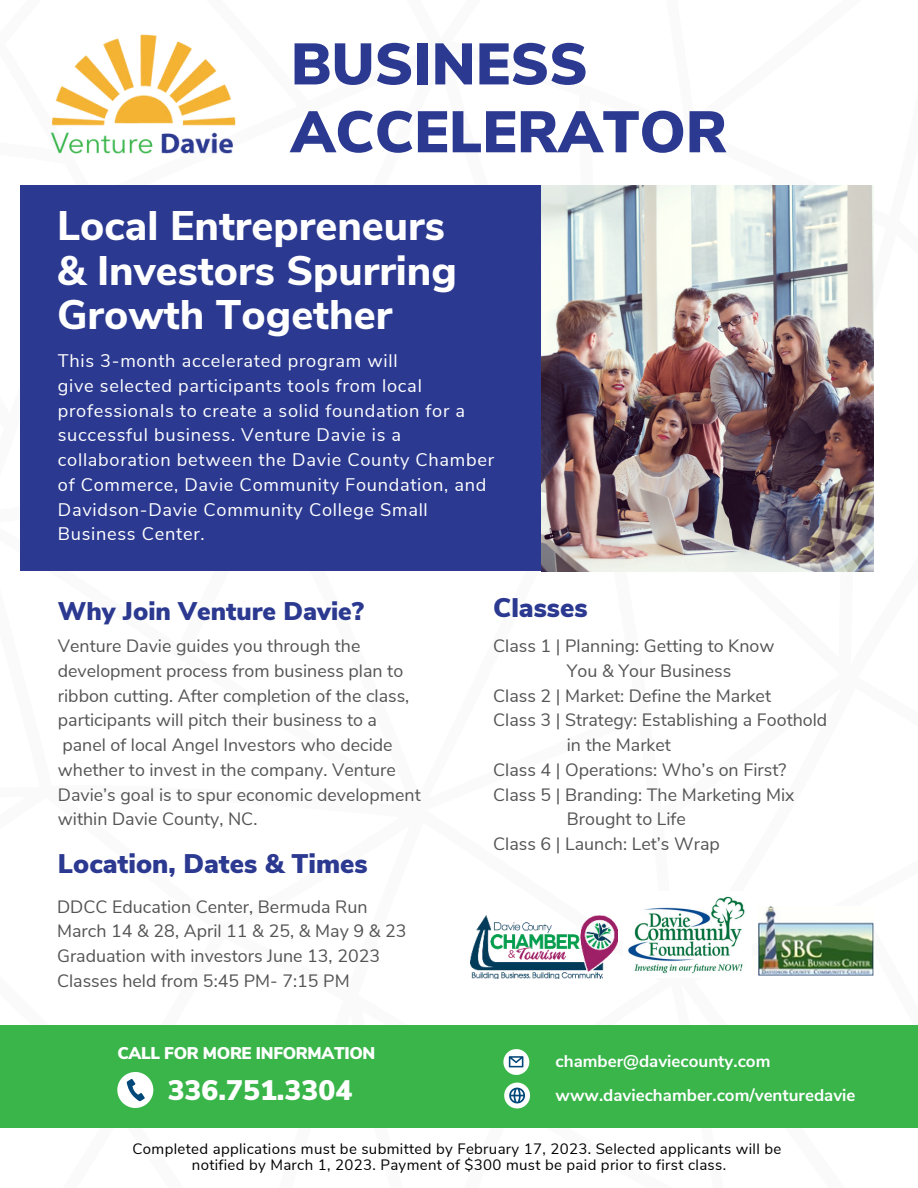
<style>
.page{position:relative;width:918px;height:1188px;background:#fff}
.page>*{position:absolute;margin:0;border:0;box-sizing:border-box;transform-origin:0 0}
.t1{font:900 58.35px/67.8px "Nunito Sans";color:#2b3990}
.t2{font:800 41.25px/44.4px "Nunito Sans";color:#fff}
.t3{font:900 28.2px "Nunito Sans";color:#fff}
.t4{font:900 26.85px "Nunito Sans";color:#2b3990}
.t5{font:900 25.5px "Nunito Sans";color:#2b3990}
.t6{font:18.15px/24.8px "Nunito Sans";letter-spacing:.04em;color:#fff}
.t7{font:17.85px/24.8px "Nunito Sans";color:#545454}
.t8{font:700 16.95px "Nunito Sans";color:#fff}
.t9{font:900 16.95px "Nunito Sans";letter-spacing:-.02em;color:#fff}
.t10{font:15px/15.8px "Nunito Sans";letter-spacing:.02em;color:#000;text-align:center}
</style>
<div class="page">
<div style="left:20px;top:185px;width:625px;height:386px;background:#2b3990"></div>
<div style="left:0;top:1025px;width:918px;height:103px;background:#39b54a"></div>
<svg style="left:117px;top:1072px;width:36px;height:36px"></svg>
<svg style="left:503px;top:1049px;width:26px;height:26px"></svg>
<svg style="left:504px;top:1083px;width:26px;height:25px"></svg>
<img style="left:50px;top:34px;width:186px;height:120px">
<img style="left:542px;top:185px;width:332px;height:386px">
<img style="left:470px;top:915px;width:147px;height:63px">
<img style="left:628px;top:896px;width:117px;height:78px">
<img style="left:758px;top:906px;width:115px;height:69px">
<h1 class="t1" style="left:291px;top:28px;width:438px">BUSINESS<br>ACCELERATOR</h1>
<h2 class="t2" style="left:57px;top:201px;width:401px">Local Entrepreneurs &amp; Investors Spurring<br>Growth Together</h2>
<p class="t6" style="left:58px;top:347px;width:438px">This 3-month accelerated program will<br>give selected participants tools from local professionals to create a solid foundation for a successful business. Venture Davie is a collaboration between the Davie County Chamber of Commerce, Davie Community Foundation, and Davidson-Davie Community College Small Business Center.</p>
<h3 class="t5" style="left:58px;top:592px;width:308px">Why Join Venture Davie?</h3>
<p class="t7" style="left:58px;top:632px;width:364px">Venture Davie guides you through the development process from business plan to ribbon cutting. After completion of the class, participants will pitch their business to a panel of local Angel Investors who decide whether to invest in the company. Venture Davie’s goal is to spur economic development within Davie County, NC.</p>
<h3 class="t4" style="left:58px;top:844px;width:311px">Location, Dates &amp; Times</h3>
<p class="t7" style="left:57px;top:893px;width:351px">DDCC Education Center, Bermuda Run March 14 &amp; 28, April 11 &amp; 25, &amp; May 9 &amp; 23<br>Graduation with investors June 13, 2023<br>Classes held from 5:45 PM- 7:15 PM</p>
<p class="t9" style="left:117px;top:1041px;width:259px">CALL FOR MORE INFORMATION</p>
<h3 class="t3" style="left:168px;top:1069px;width:186px">336.751.3304</h3>
<h3 class="t4" style="left:493px;top:588px;width:96px">Classes</h3>
<p class="t7" style="left:493px;top:632px;width:283px">Class 1 | Planning: Getting to Know</p>
<p class="t7" style="left:567px;top:657px;width:166px">You &amp; Your Business</p>
<p class="t7" style="left:493px;top:682px;width:279px">Class 2 | Market: Define the Market</p>
<p class="t7" style="left:493px;top:707px;width:336px">Class 3 | Strategy: Establishing a Foothold</p>
<p class="t7" style="left:567px;top:731px;width:106px">in the Market</p>
<p class="t7" style="left:493px;top:756px;width:295px">Class 4 | Operations: Who’s on First?</p>
<p class="t7" style="left:493px;top:781px;width:303px">Class 5 | Branding: The Marketing Mix</p>
<p class="t7" style="left:567px;top:806px;width:121px">Brought to Life</p>
<p class="t7" style="left:493px;top:830px;width:228px">Class 6 | Launch: Let’s Wrap</p>
<p class="t8" style="left:556px;top:1049px;width:216px">chamber@daviecounty.com</p>
<p class="t8" style="left:556px;top:1083px;width:302px">www.daviechamber.com/venturedavie</p>
<p class="t10" style="left:132px;top:1140px;width:650px">Completed applications must be submitted by February 17, 2023. Selected applicants will be notified by March 1, 2023. Payment of $300 must be paid prior to first class.</p>
</div>
